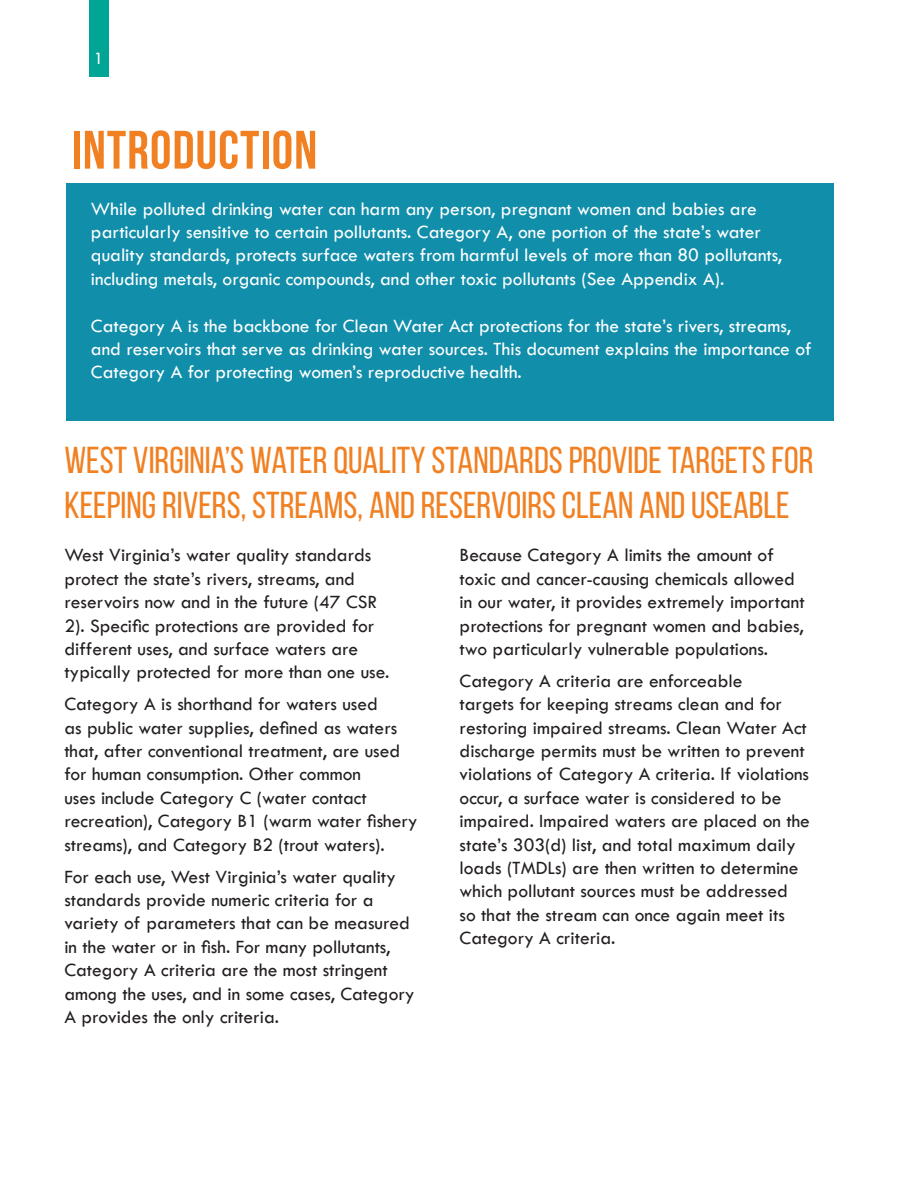
<style>
.page{position:relative;width:918px;height:1188px;background:#fff}
.page>*{position:absolute;margin:0;border:0;box-sizing:border-box;transform-origin:0 0}
.t1{font:700 54px "Bebas Neue";letter-spacing:.02em;color:#f08022}
.t2{font:37.5px/45px "Bebas Neue";color:#f08022}
.t3{font:19.5px/23.4px "Tw Cen";color:#231f20}
.t4{font:19.5px/23.4px "Tw Cen";color:#fff}
.t5{font:18px "Tw Cen";color:#fff}
</style>
<div class="page">
<div style="left:66px;top:183px;width:768px;height:238px;background:#118eaa"></div>
<div style="left:89px;top:0;width:20px;height:77px;background:#00a596"></div>
<p class="t5" style="left:94px;top:48px;width:11px">1</p>
<p class="t1" style="left:71px;top:120px;width:247px">INTRODUCTION</p>
<p class="t4" style="left:91px;top:197px;width:693px">While polluted drinking water can harm any person, pregnant women and babies are particularly sensitive to certain pollutants. Category A, one portion of the state’s water quality standards, protects surface waters from harmful levels of more than 80 pollutants, including metals, organic compounds, and other toxic pollutants (See Appendix A).</p>
<p class="t4" style="left:91px;top:314px;width:722px">Category A is the backbone for Clean Water Act protections for the state’s rivers, streams, and reservoirs that serve as drinking water sources. This document explains the importance of<br>Category A for protecting women’s reproductive health.</p>
<p class="t2" style="left:64px;top:437px;width:751px">WEST VIRGINIA’S WATER QUALITY STANDARDS PROVIDE TARGETS FOR<br>KEEPING RIVERS, STREAMS, AND RESERVOIRS CLEAN AND USEABLE</p>
<p class="t3" style="left:64px;top:543px;width:327px">West Virginia’s water quality standards protect the state’s rivers, streams, and reservoirs now and in the future (47 CSR 2). Specific protections are provided for different uses, and surface waters are typically protected for more than one use.</p>
<p class="t3" style="left:64px;top:692px;width:355px">Category A is shorthand for waters used<br>as public water supplies, defined as waters that, after conventional treatment, are used for human consumption. Other common<br>uses include Category C (water contact recreation), Category B1 (warm water fishery streams), and Category B2 (trout waters).</p>
<p class="t3" style="left:64px;top:865px;width:352px">For each use, West Virginia’s water quality standards provide numeric criteria for a variety of parameters that can be measured in the water or in fish. For many pollutants, Category A criteria are the most stringent among the uses, and in some cases, Category A provides the only criteria.</p>
<p class="t3" style="left:460px;top:543px;width:347px">Because Category A limits the amount of toxic and cancer-causing chemicals allowed in our water, it provides extremely important protections for pregnant women and babies, two particularly vulnerable populations.</p>
<p class="t3" style="left:460px;top:669px;width:352px">Category A criteria are enforceable<br>targets for keeping streams clean and for restoring impaired streams. Clean Water Act discharge permits must be written to prevent violations of Category A criteria. If violations occur, a surface water is considered to be impaired. Impaired waters are placed on the state’s 303(d) list, and total maximum daily loads (TMDLs) are then written to determine which pollutant sources must be addressed<br>so that the stream can once again meet its Category A criteria.</p>
</div>
